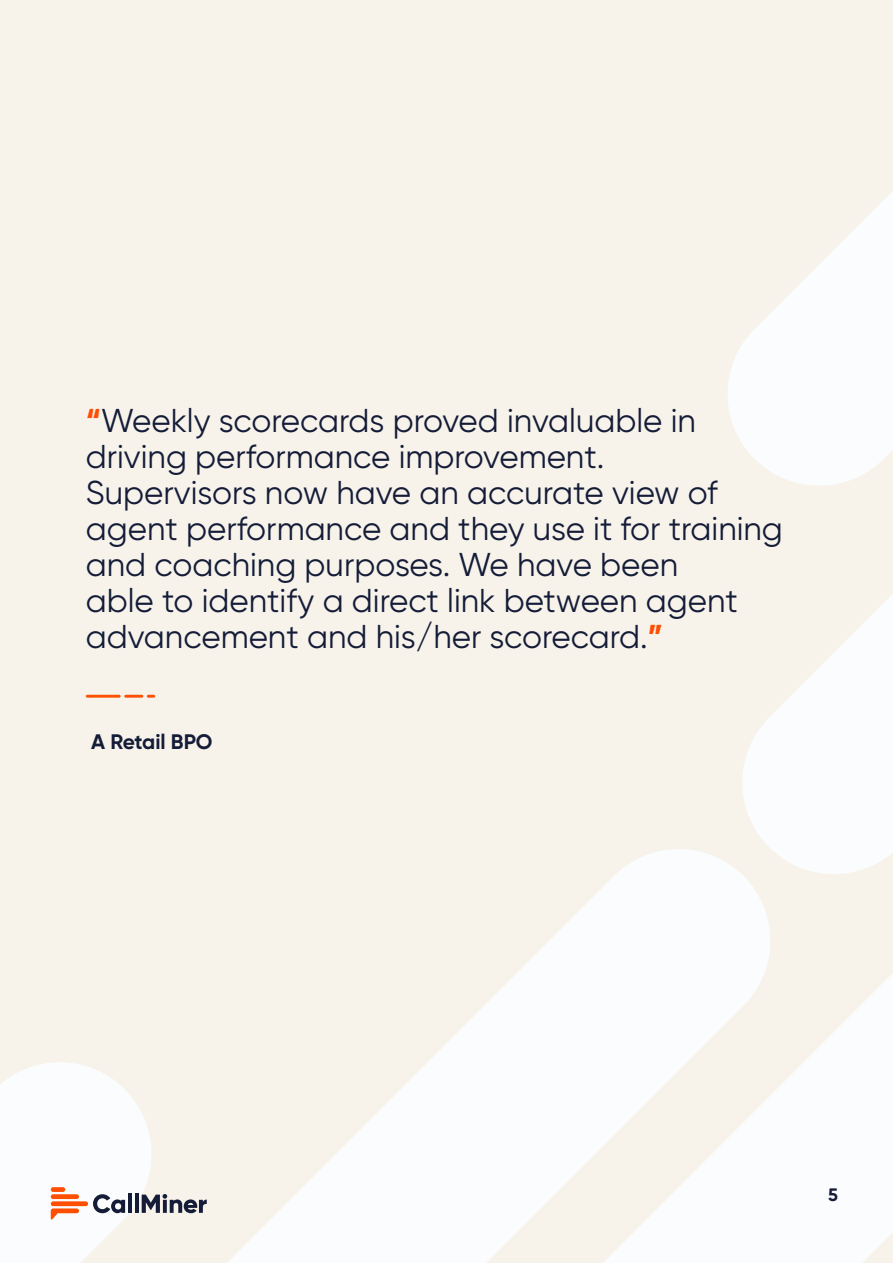
<style>
.page{position:relative;width:893px;height:1263px;background:#f7f3ea}
.page>*{position:absolute;margin:0;border:0;box-sizing:border-box;transform-origin:0 0}
.Quotes{font:33px/36px "Gilroy";color:#141c38}
.t1{font:700 21px "Gilroy";letter-spacing:-.005em;color:#141c38}
.t2{font:700 18px "Gilroy";color:#141c38}
.s1{font-weight:700;color:#ff4f03}
</style>
<div class="page">
<svg style="left:728px;top:191px;width:165px;height:295px;fill:#fbfcfd"></svg>
<svg style="left:742px;top:594px;width:151px;height:256px;fill:#fbfcfd"></svg>
<svg style="left:227px;top:840px;width:552px;height:423px"></svg>
<svg style="left:470px;top:850px;width:423px;height:413px;fill:#fbfcfd"></svg>
<hr style="left:86px;top:695px;width:35px;height:3px;background:#ff5003">
<hr style="left:124px;top:695px;width:19px;height:3px;background:#ff5003">
<svg style="left:147px;top:695px;width:8px;height:3px"></svg>
<svg style="left:0;top:1062px;width:207px;height:201px"></svg>
<p class="Quotes" style="left:86px;top:402px;width:699px"><span class="s1">“</span>Weekly scorecards proved invaluable in driving performance improvement.<br>Supervisors now have an accurate view of agent performance and they use it for training and coaching purposes. We have been<br>able to identify a direct link between agent advancement and his/her scorecard.<span class="s1">”</span></p>
<p class="t1" style="left:91px;top:728px;width:123px">A Retail BPO</p>
<p class="t2" style="left:828px;top:1184px;width:11px">5</p>
</div>
